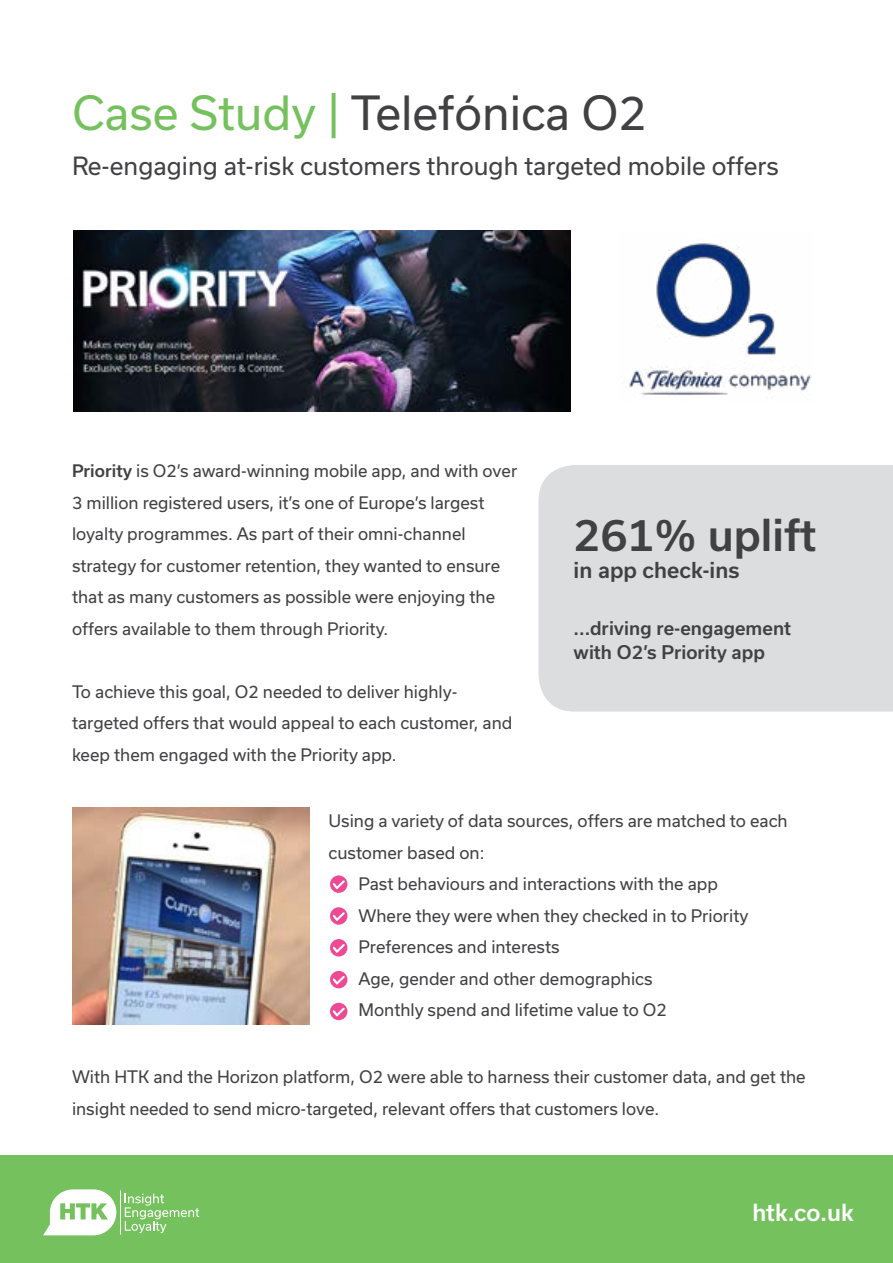
<style>
.page{position:relative;width:893px;height:1263px;background:#fff}
.page>*{position:absolute;margin:0;border:0;box-sizing:border-box;transform-origin:0 0}
.t1{font:45px "Usual";color:#414042}
.t2{font:500 42px "Usual";color:#414042}
.t3{font:24px "Usual";color:#414042}
.t4{font:500 22.5px "Usual";color:#fff}
.t5{font:500 21px "Usual";color:#414042}
.t6{font:500 18px/24px "Usual";color:#414042}
.t7{font:16.5px/31.5px "Usual";color:#414042}
.s1{color:#74c15d}
.s2{font-weight:500}
</style>
<div class="page">
<div style="left:0;top:1155px;width:893px;height:108px;background:#74c15d"></div>
<svg style="left:43px;top:1189px;width:73px;height:46px"></svg>
<hr style="left:120px;top:1190px;width:1px;height:45px;background:#fff">
<svg style="left:125px;top:1194px;width:74px;height:39px"></svg>
<div style="left:538px;top:465px;width:355px;height:247px;background:#dcddde"></div>
<img style="left:74px;top:231px;width:497px;height:181px">
<img style="left:629px;top:243px;width:182px;height:152px">
<img style="left:72px;top:807px;width:238px;height:218px">
<svg style="left:330px;top:907px;width:17px;height:18px"></svg>
<svg style="left:330px;top:939px;width:17px;height:17px"></svg>
<svg style="left:330px;top:971px;width:17px;height:17px"></svg>
<svg style="left:330px;top:1003px;width:17px;height:17px"></svg>
<svg style="left:330px;top:875px;width:17px;height:18px"></svg>
<h1 class="t1" style="left:72px;top:87px;width:576px"><span class="s1">Case Study |</span> Telefónica O2</h1>
<h3 class="t3" style="left:72px;top:152px;width:708px">Re-engaging at-risk customers through targeted mobile offers</h3>
<p class="t7" style="left:72px;top:455px;width:447px"><span class="s2">Priority</span> is O2’s award-winning mobile app, and with over 3 million registered users, it’s one of Europe’s largest loyalty programmes. As part of their omni-channel strategy for customer retention, they wanted to ensure that as many customers as possible were enjoying the offers available to them through Priority.</p>
<p class="t7" style="left:72px;top:676px;width:442px">To achieve this goal, O2 needed to deliver highly&shy;targeted offers that would appeal to each customer, and keep them engaged with the Priority app.</p>
<h2 class="t2" style="left:574px;top:511px;width:244px">261% uplift</h2>
<p class="t5" style="left:574px;top:558px;width:167px">in app check-ins</p>
<p class="t6" style="left:574px;top:616px;width:219px">...driving re-engagement with O2’s Priority app</p>
<p class="t7" style="left:328px;top:805px;width:461px">Using a variety of data sources, offers are matched to each</p>
<p class="t7" style="left:328px;top:837px;width:158px">customer based on:</p>
<p class="t7" style="left:358px;top:868px;width:361px">Past behaviours and interactions with the app</p>
<p class="t7" style="left:358px;top:900px;width:391px">Where they were when they checked in to Priority</p>
<p class="t7" style="left:358px;top:931px;width:203px">Preferences and interests</p>
<p class="t7" style="left:358px;top:963px;width:296px">Age, gender and other demographics</p>
<p class="t7" style="left:358px;top:994px;width:310px">Monthly spend and lifetime value to O2</p>
<p class="t7" style="left:72px;top:1061px;width:735px">With HTK and the Horizon platform, O2 were able to harness their customer data, and get the insight needed to send micro-targeted, relevant offers that customers love.</p>
<h3 class="t4" style="left:752px;top:1199px;width:103px">htk.co.uk</h3>
</div>
